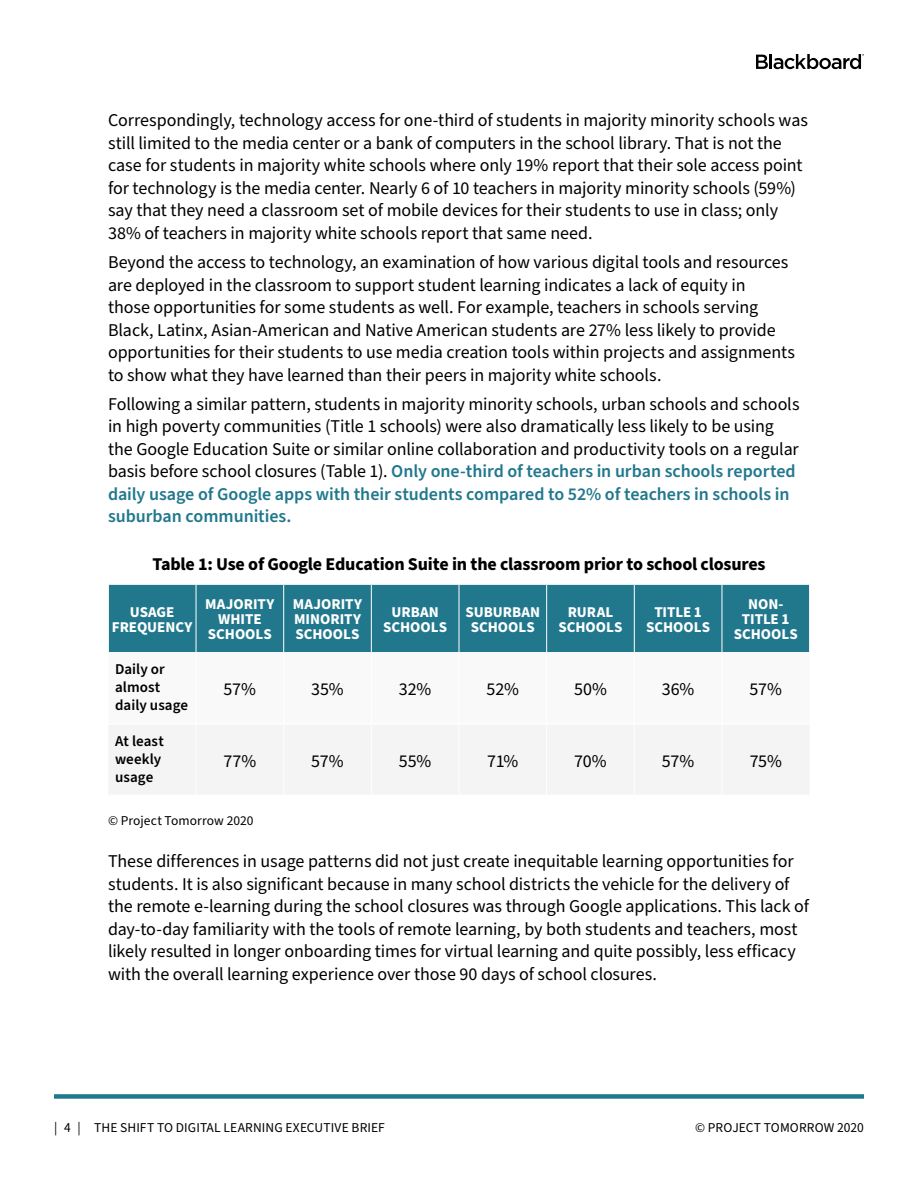
<style>
.page{position:relative;width:918px;height:1188px;background:#fff}
.page>*{position:absolute;margin:0;border:0;box-sizing:border-box;transform-origin:0 0}
.p_tableBody{font:18px/22.5px "Source Sans Pro";letter-spacing:-.005em;color:#000}
.t1{font:700 18px "Source Sans Pro";letter-spacing:-.01em;color:#000}
.p_tableHeader{font:700 15px/15px "Source Sans Pro";color:#fff;text-align:center}
.p_tableBodyLeftColum{font:600 15px/18px "Source Sans Pro";letter-spacing:.005em;color:#000}
.p_anno{font:13.5px "Source Sans Pro";letter-spacing:.005em;color:#000}
.s1{font-weight:600;color:#21788d}
</style>
<div class="page">
<div style="left:54px;top:1094px;width:810px;height:5px;background:#21788d"></div>
<svg style="left:756px;top:54px;width:108px;height:15px"></svg>
<div style="left:109px;top:585px;width:700px;height:67px;background:#21788d"></div>
<div style="left:109px;top:725px;width:700px;height:69px;background:#f4f4f4"></div>
<hr style="left:196px;top:725px;width:1px;height:70px;background:#fff">
<hr style="left:283px;top:725px;width:1px;height:70px;background:#fff">
<hr style="left:371px;top:725px;width:1px;height:70px;background:#fff">
<hr style="left:459px;top:725px;width:1px;height:70px;background:#fff">
<hr style="left:546px;top:725px;width:1px;height:70px;background:#fff">
<hr style="left:634px;top:725px;width:1px;height:70px;background:#fff">
<hr style="left:722px;top:725px;width:1px;height:70px;background:#fff">
<hr style="left:196px;top:585px;width:1px;height:67px;background:#fff">
<hr style="left:283px;top:585px;width:1px;height:67px;background:#fff">
<hr style="left:371px;top:585px;width:1px;height:67px;background:#fff">
<hr style="left:459px;top:585px;width:1px;height:67px;background:#fff">
<hr style="left:546px;top:585px;width:1px;height:67px;background:#fff">
<hr style="left:634px;top:585px;width:1px;height:67px;background:#fff">
<hr style="left:722px;top:585px;width:1px;height:67px;background:#fff">
<p class="p_tableBody" style="left:108px;top:110px;width:701px">Correspondingly, technology access for one-third of students in majority minority schools was still limited to the media center or a bank of computers in the school library. That is not the case for students in majority white schools where only 19% report that their sole access point for technology is the media center. Nearly 6 of 10 teachers in majority minority schools (59%) say that they need a classroom set of mobile devices for their students to use in class; only 38% of teachers in majority white schools report that same need.</p>
<p class="p_tableBody" style="left:108px;top:252px;width:689px">Beyond the access to technology, an examination of how various digital tools and resources are deployed in the classroom to support student learning indicates a lack of equity in<br>those opportunities for some students as well. For example, teachers in schools serving Black, Latinx, Asian-American and Native American students are 27% less likely to provide opportunities for their students to use media creation tools within projects and assignments to show what they have learned than their peers in majority white schools.</p>
<p class="p_tableBody" style="left:108px;top:393px;width:693px">Following a similar pattern, students in majority minority schools, urban schools and schools in high poverty communities (Title 1 schools) were also dramatically less likely to be using the Google Education Suite or similar online collaboration and productivity tools on a regular basis before school closures (Table 1). <span class="s1">Only one-third of teachers in urban schools reported daily usage of Google apps with their students compared to 52% of teachers in schools in suburban communities.</span></p>
<h6 class="t1" style="left:152px;top:552px;width:615px">Table 1: Use of Google Education Suite in the classroom prior to school closures</h6>
<p class="p_tableHeader" style="left:112px;top:605px;width:82px">USAGE<br>FREQUENCY</p>
<p class="p_tableHeader" style="left:205px;top:597px;width:71px">MAJORITY<br>WHITE<br>SCHOOLS</p>
<p class="p_tableHeader" style="left:293px;top:597px;width:71px;text-align:justify">MAJORITY MINORITY SCHOOLS</p>
<p class="p_tableHeader" style="left:383px;top:605px;width:66px">URBAN<br>SCHOOLS</p>
<p class="p_tableHeader" style="left:466px;top:605px;width:76px">SUBURBAN<br>SCHOOLS</p>
<p class="p_tableHeader" style="left:558px;top:605px;width:66px">RURAL<br>SCHOOLS</p>
<p class="p_tableHeader" style="left:646px;top:605px;width:66px">TITLE 1<br>SCHOOLS</p>
<p class="p_tableHeader" style="left:734px;top:597px;width:66px">NON-<br>TITLE 1<br>SCHOOLS</p>
<p class="p_tableBodyLeftColum" style="left:115px;top:661px;width:75px">Daily or almost daily usage</p>
<p class="p_tableBody" style="left:224px;top:679px;width:34px">57%</p>
<p class="p_tableBody" style="left:311px;top:679px;width:34px">35%</p>
<p class="p_tableBody" style="left:399px;top:679px;width:34px">32%</p>
<p class="p_tableBody" style="left:487px;top:679px;width:34px">52%</p>
<p class="p_tableBody" style="left:574px;top:679px;width:34px">50%</p>
<p class="p_tableBody" style="left:662px;top:679px;width:34px">36%</p>
<p class="p_tableBody" style="left:749px;top:679px;width:34px">57%</p>
<p class="p_tableBodyLeftColum" style="left:115px;top:732px;width:50px">At least weekly usage</p>
<p class="p_tableBody" style="left:223px;top:750px;width:34px">77%</p>
<p class="p_tableBody" style="left:311px;top:750px;width:34px">57%</p>
<p class="p_tableBody" style="left:399px;top:750px;width:34px">55%</p>
<p class="p_tableBody" style="left:487px;top:750px;width:33px">71%</p>
<p class="p_tableBody" style="left:574px;top:750px;width:34px">70%</p>
<p class="p_tableBody" style="left:662px;top:750px;width:34px">57%</p>
<p class="p_tableBody" style="left:750px;top:750px;width:34px">75%</p>
<p class="p_anno" style="left:108px;top:811px;width:147px">© Project Tomorrow 2020</p>
<p class="p_tableBody" style="left:108px;top:851px;width:703px">These differences in usage patterns did not just create inequitable learning opportunities for students. It is also significant because in many school districts the vehicle for the delivery of the remote e-learning during the school closures was through Google applications. This lack of day-to-day familiarity with the tools of remote learning, by both students and teachers, most likely resulted in longer onboarding times for virtual learning and quite possibly, less efficacy with the overall learning experience over those 90 days of school closures.</p>
<p class="p_anno" style="left:54px;top:1119px;width:332px">| 4 | THE SHIFT TO DIGITAL LEARNING EXECUTIVE BRIEF</p>
<p class="p_anno" style="left:695px;top:1119px;width:170px">© PROJECT TOMORROW 2020</p>
</div>
